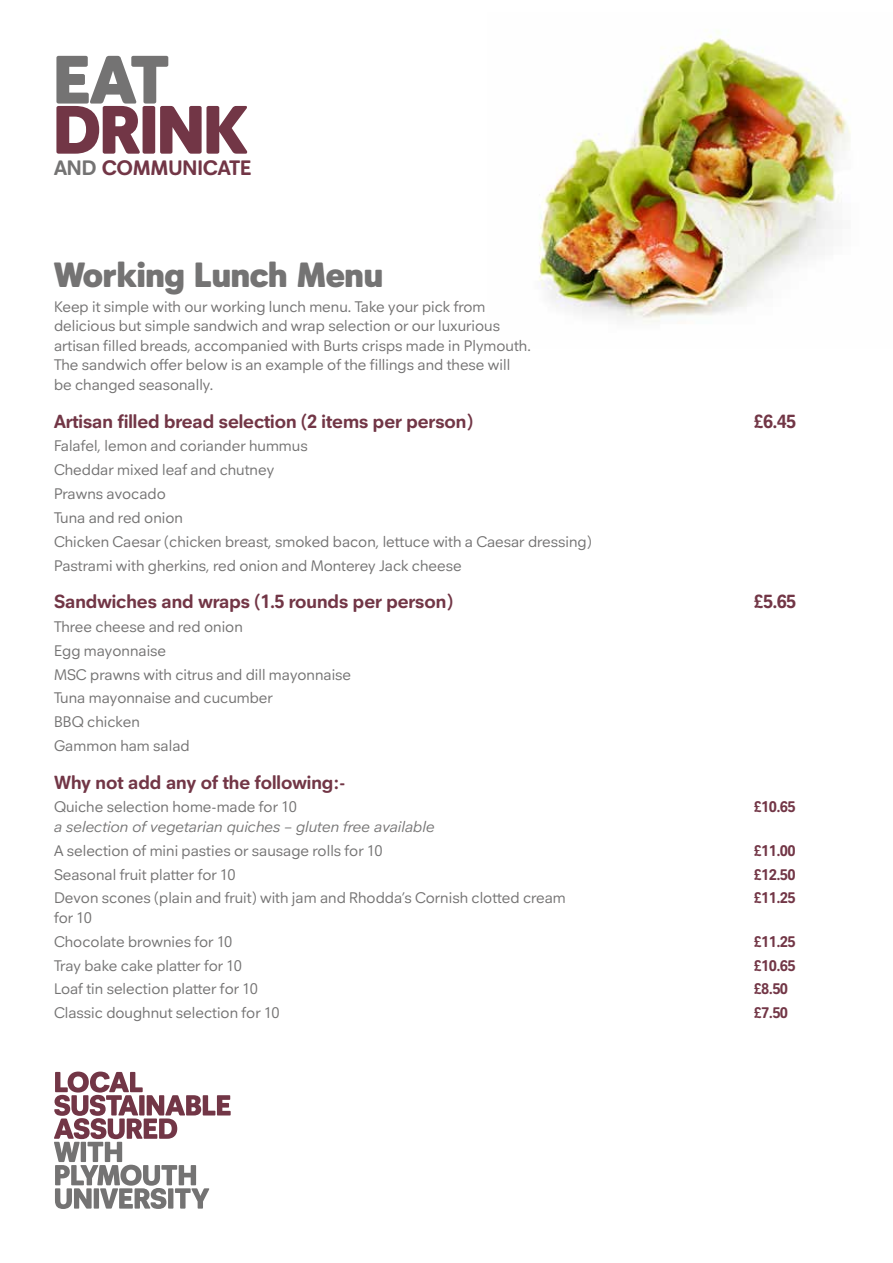
<style>
.page{position:relative;width:893px;height:1263px;background:#fff}
.page>*{position:absolute;margin:0;border:0;box-sizing:border-box;transform-origin:0 0}
.t1{font:900 70.2px "Neuzeitfor Plymouth";color:#723646}
.t2{font:900 70.2px "Neuzeitfor Plymouth";color:#747373}
.t3{font:900 36px "Neuzeitfor Plymouth";letter-spacing:.01em;color:#747373}
.t4{font:700 21.45px "Neuzeitfor Plymouth";color:#723646}
.t5{font:700 19.5px "Neuzeitfor Plymouth";color:#723646}
.t6{font:15.75px/23.9px "Neuzeitfor Plymouth";color:#747373}
.t7{font:italic 15.75px "Neuzeitfor Plymouth";color:#747373}
.t8{font:700 15.75px "Neuzeitfor Plymouth";color:#723646}
.s1{color:#747373}
</style>
<div class="page">
<svg style="left:54px;top:1071px;width:177px;height:138px"></svg>
<img style="left:539px;top:30px;width:312px;height:293px">
<h1 class="t2" style="left:54px;top:35px;width:117px">EAT</h1>
<h1 class="t1" style="left:54px;top:85px;width:195px">DRINK</h1>
<h3 class="t4" style="left:54px;top:155px;width:199px"><span class="s1">AND</span> COMMUNICATE</h3>
<h2 class="t3" style="left:54px;top:251px;width:330px">Working Lunch Menu</h2>
<p class="t6" style="left:54px;top:297px;width:478px;line-height:19.5px">Keep it simple with our working lunch menu. Take your pick from delicious but simple sandwich and wrap selection or our luxurious artisan filled breads, accompanied with Burts crisps made in Plymouth.<br>The sandwich offer below is an example of the fillings and these will be changed seasonally.</p>
<p class="t5" style="left:54px;top:409px;width:420px">Artisan filled bread selection (2 items per person)</p>
<p class="t5" style="left:754px;top:409px;width:43px">£6.45</p>
<p class="t6" style="left:54px;top:434px;width:539px">Falafel, lemon and coriander hummus<br>Cheddar mixed leaf and chutney<br>Prawns avocado<br>Tuna and red onion<br>Chicken Caesar (chicken breast, smoked bacon, lettuce with a Caesar dressing)<br>Pastrami with gherkins, red onion and Monterey Jack cheese</p>
<p class="t5" style="left:54px;top:590px;width:400px">Sandwiches and wraps (1.5 rounds per person)</p>
<p class="t5" style="left:754px;top:590px;width:43px">£5.65</p>
<p class="t6" style="left:54px;top:614px;width:299px">Three cheese and red onion<br>Egg mayonnaise<br>MSC prawns with citrus and dill mayonnaise<br>Tuna mayonnaise and cucumber<br>BBQ chicken<br>Gammon ham salad</p>
<p class="t5" style="left:54px;top:770px;width:293px">Why not add any of the following:-</p>
<p class="t6" style="left:54px;top:795px;width:244px">Quiche selection home-made for 10</p>
<p class="t7" style="left:54px;top:818px;width:382px">a selection of vegetarian quiches – gluten free available</p>
<p class="t8" style="left:754px;top:797px;width:43px">£10.65</p>
<p class="t6" style="left:54px;top:838px;width:330px">A selection of mini pasties or sausage rolls for 10</p>
<p class="t8" style="left:754px;top:841px;width:43px">£11.00</p>
<p class="t6" style="left:54px;top:862px;width:183px">Seasonal fruit platter for 10</p>
<p class="t8" style="left:754px;top:865px;width:43px">£12.50</p>
<p class="t6" style="left:54px;top:888px;width:513px;line-height:19.5px">Devon scones (plain and fruit) with jam and Rhodda’s Cornish clotted cream for 10</p>
<p class="t8" style="left:754px;top:888px;width:43px">£11.25</p>
<p class="t6" style="left:54px;top:929px;width:179px">Chocolate brownies for 10</p>
<p class="t8" style="left:754px;top:932px;width:43px">£11.25</p>
<p class="t6" style="left:54px;top:953px;width:189px">Tray bake cake platter for 10</p>
<p class="t8" style="left:754px;top:956px;width:43px">£10.65</p>
<p class="t6" style="left:54px;top:977px;width:205px">Loaf tin selection platter for 10</p>
<p class="t8" style="left:754px;top:979px;width:35px">£8.50</p>
<p class="t6" style="left:54px;top:1001px;width:227px">Classic doughnut selection for 10</p>
<p class="t8" style="left:754px;top:1003px;width:35px">£7.50</p>
</div>
